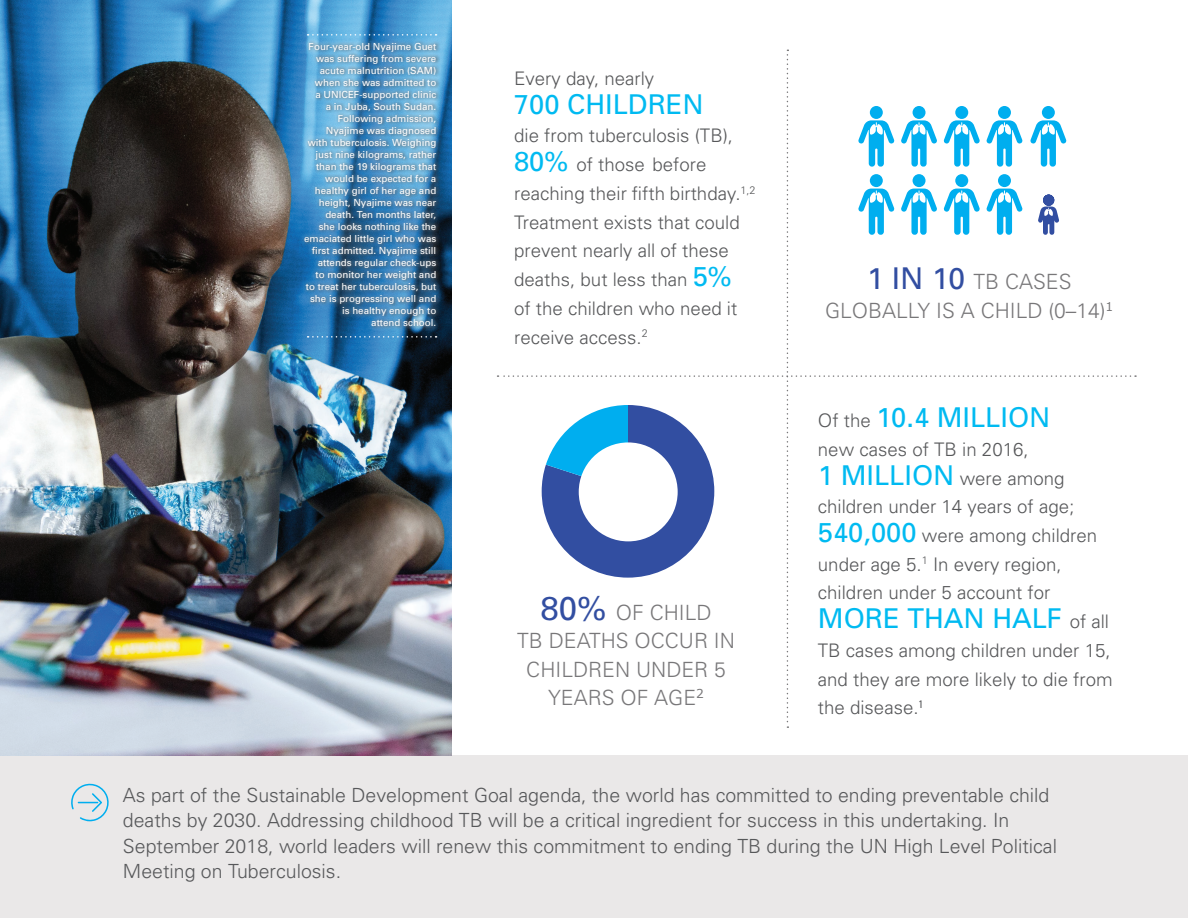
<style>
.page{position:relative;width:1188px;height:918px;background:#fff}
.page>*{position:absolute;margin:0;border:0;box-sizing:border-box;transform-origin:0 0}
.t1{font:27.3px "Univers";color:#00baf1}
.t2{font:300 21px/28.5px "Univers";color:#787779;text-align:center}
.t3{font:300 19.5px/25.5px "Univers";color:#57585a}
.t4{font:300 18.75px/28.8px "Univers";color:#57585a}
.t5{font:9.75px/12px "Univers";color:#fff;text-align:right}
.s1{font-weight:400;font-size:27.3px;color:#00baf1}
.s2{font-weight:400;font-size:33px;color:#324ea1}
.s3{font-weight:400;font-size:30px;color:#324ea1}
.s4{font-weight:300;font-size:18.75px;color:#57585a}
</style>
<div class="page">
<div style="left:0;top:755px;width:1188px;height:163px;background:#eae8e8"></div>
<svg style="left:498px;top:50px;width:638px;height:678px"></svg>
<svg style="left:71px;top:783px;width:38px;height:38px"></svg>
<img style="left:0;top:0;width:452px;height:755px">
<div style="left:299px;top:37px;width:143px;height:295px;background:#fff;opacity:.75"></div>
<svg style="left:308px;top:34px;width:129px;height:2px"></svg>
<svg style="left:308px;top:336px;width:129px;height:2px"></svg>
<p class="t5" style="left:304px;top:40px;width:134px">Four-year-old Nyajime Guet was suffering from severe acute malnutrition (SAM) when she was admitted to<br>a UNICEF-supported clinic<br>a in Juba, South Sudan.<br>Following admission,<br>Nyajime was diagnosed with tuberculosis. Weighing just nine kilograms, rather than the 19 kilograms that would be expected for a healthy girl of her age and height, Nyajime was near death. Ten months later,<br>she looks nothing like the emaciated little girl who was first admitted. Nyajime still attends regular check-ups<br>to monitor her weight and to treat her tuberculosis, but she is progressing well and is healthy enough to<br>attend school.</p>
<h3 class="t4" style="left:514px;top:63px;width:142px">Every day, nearly</h3>
<h1 class="t1" style="left:514px;top:87px;width:191px">700 CHILDREN</h1>
<h3 class="t4" style="left:514px;top:121px;width:243px">die from tuberculosis (TB),<br><span class="s1">80%</span> of those before reaching their fifth birthday.<sup>1,2<br></sup>Treatment exists that could prevent nearly all of these deaths, but less than <span class="s1">5%<br></span>of the children who need it receive access.<sup>2</sup></h3>
<h2 class="t2" style="left:517px;top:597px;width:219px"><span class="s2">80%</span> OF CHILD<br>TB DEATHS OCCUR IN<br>CHILDREN UNDER 5<br>YEARS OF AGE<sup>2</sup></h2>
<h2 class="t2" style="left:825px;top:267px;width:290px"><span class="s3">1 IN 10</span> TB CASES<br>GLOBALLY IS A CHILD (0–14)<sup>1</sup></h2>
<h1 class="t1" style="left:818px;top:400px;width:234px"><span class="s4">Of the</span> 10.4 MILLION</h1>
<h3 class="t4" style="left:818px;top:434px;width:281px">new cases of TB in 2016,<br><span class="s1">1 MILLION</span> were among children under 14 years of age;<br><span class="s1">540,000</span> were among children under age 5.<sup>1</sup> In every region, children under 5 account for</h3>
<h1 class="t1" style="left:818px;top:602px;width:293px">MORE THAN HALF <span class="s4">of all</span></h1>
<h3 class="t4" style="left:818px;top:635px;width:296px;text-align:justify">TB cases among children under 15, and they are more likely to die from the disease.<sup>1</sup></h3>
<p class="t3" style="left:123px;top:782px;width:936px">As part of the Sustainable Development Goal agenda, the world has committed to ending preventable child deaths by 2030. Addressing childhood TB will be a critical ingredient for success in this undertaking. In September 2018, world leaders will renew this commitment to ending TB during the UN High Level Political Meeting on Tuberculosis.</p>
</div>
